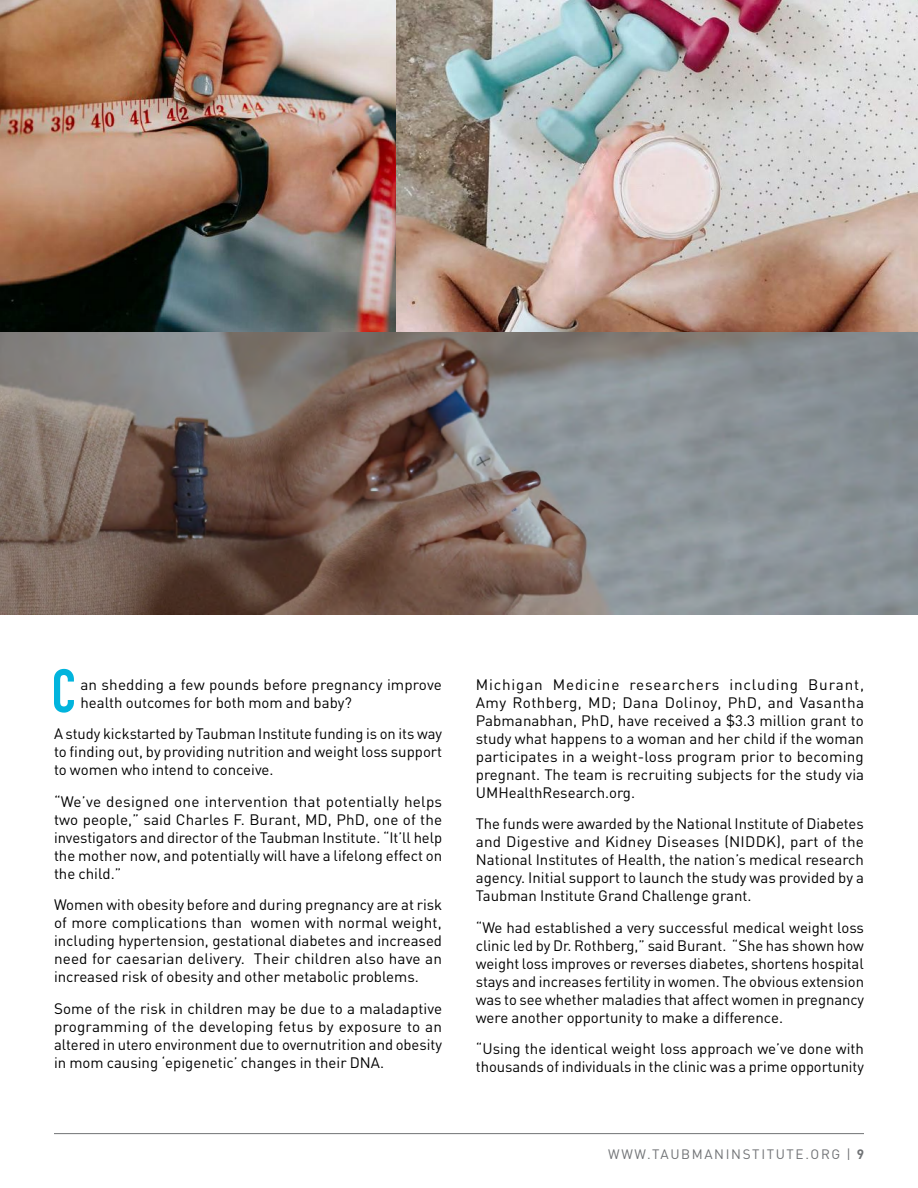
<style>
.page{position:relative;width:918px;height:1188px;background:#fff}
.page>*{position:absolute;margin:0;border:0;box-sizing:border-box;transform-origin:0 0}
.t1{font:700 60.45px "DIN Condensed";color:#01b4dd}
.t2{font:15px/18px "DIN";color:#000;text-align:justify}
.t3{font:13.5px "DIN";letter-spacing:.12em;color:#707275}
.s1{font-size:14.85px}
.s2{font-weight:700}
</style>
<div class="page">
<hr style="left:54px;top:1133px;width:810px;height:1px;background:#707275">
<img style="left:0;top:0;width:918px;height:614px">
<h1 class="t1" style="left:51px;top:650px;width:26px">C</h1>
<p class="t2" style="left:81px;top:675px;width:363px">an shedding a few pounds before pregnancy improve health outcomes for both mom and baby?</p>
<p class="t2" style="left:54px;top:725px;width:390px">A study kickstarted by Taubman Institute funding is on its way to finding out, by providing nutrition and weight loss support to women who intend to conceive.</p>
<p class="t2" style="left:54px;top:792px;width:390px">“We’ve designed one intervention that potentially helps two people,” said Charles F. Burant, MD, PhD, one of the investigators and director of the Taubman Institute. “It’ll help the mother now, and potentially will have a lifelong effect on the child.”</p>
<p class="t2" style="left:54px;top:896px;width:390px">Women with obesity before and during pregnancy are at risk of more complications than women with normal weight, including hypertension, gestational diabetes and increased need for caesarian delivery. Their children also have an increased risk of obesity and other metabolic problems.</p>
<p class="t2" style="left:54px;top:999px;width:390px">Some of the risk in children may be due to a maladaptive programming of the developing fetus by exposure to an altered in utero environment due to overnutrition and obesity in mom causing ‘epigenetic’ changes in their DNA.</p>
<p class="t2" style="left:476px;top:675px;width:390px">Michigan Medicine researchers including Burant, Amy Rothberg, MD; Dana Dolinoy, PhD, and Vasantha Pabmanabhan, PhD, have received a $3.3 million grant to study what happens to a woman and her child if the woman participates in a weight-loss program prior to becoming pregnant. The team is recruiting subjects for the study via UMHealthResearch.org.</p>
<p class="t2" style="left:476px;top:815px;width:390px">The funds were awarded by the National Institute of Diabetes and Digestive and Kidney Diseases (NIDDK), part of the National Institutes of Health, the nation’s medical research agency. Initial support to launch the study was provided by a Taubman Institute Grand Challenge grant.</p>
<p class="t2" style="left:476px;top:918px;width:390px">“We had established a very successful medical weight loss clinic led by Dr. Rothberg,” said Burant. “She has shown how weight loss improves or reverses diabetes, shortens hospital stays and increases fertility in women. The obvious extension was to see whether maladies that affect women in pregnancy were another opportunity to make a difference.</p>
<p class="t2" style="left:476px;top:1040px;width:390px">“Using the identical weight loss approach we’ve done with thousands of individuals in the clinic was a prime <span class="s1">opportunity</span></p>
<p class="t3" style="left:608px;top:1146px;width:257px">WWW.TAUBMANINSTITUTE.ORG | <span class="s2">9</span></p>
</div>
